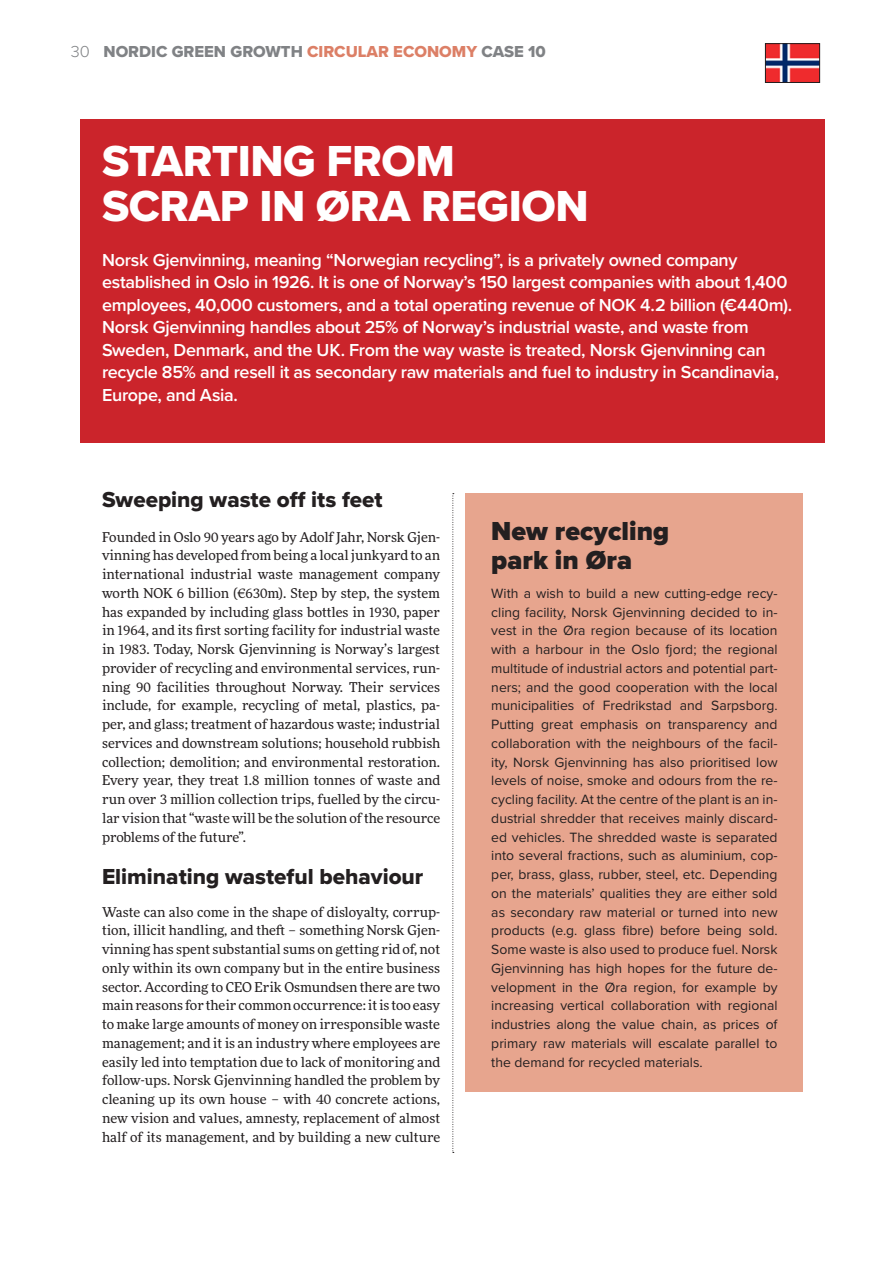
<style>
.page{position:relative;width:893px;height:1263px;background:#fff}
.page>*{position:absolute;margin:0;border:0;box-sizing:border-box;transform-origin:0 0}
.chapter_otsikko{font:45px/45px "Proxima Nova Extrabld";letter-spacing:-.01em;color:#fff}
.more-pikkuotsikko{font:900 27px/28.5px "Proxima Nova";color:#231f20}
.väliotsikko{font:22.5px "Proxima Nova Extrabld";color:#231f20}
.Theme_ingressi{font:600 18px/22.5px "Proxima Nova";letter-spacing:-.02em;color:#fff}
.Leipis-sis{font:16.5px "Proxima Nova Extrabld";color:#808285}
.t1{font:300 16.5px "Proxima Nova";color:#808285}
.asides{font:13.95px/18.8px "Proxima Nova";color:#231f20;text-align:justify}
.leipis{font:13.5px/18.8px "More Pro";color:#231f20;text-align:justify}
.s1{color:#dc7f66}
</style>
<div class="page">
<div style="left:81px;top:119px;width:744px;height:323px;background:#cb242b"></div>
<div style="left:466px;top:493px;width:337px;height:599px;background:#e7a58e"></div>
<svg style="left:452px;top:493px;width:2px;height:660px"></svg>
<img style="left:767px;top:45px;width:51px;height:36px">
<div style="left:765px;top:43px;width:55px;height:40px;border:1px solid #231f20"></div>
<p class="t1" style="left:71px;top:41px;width:21px">30</p>
<p class="Leipis-sis" style="left:103px;top:41px;width:444px">NORDIC GREEN GROWTH <span class="s1">CIRCULAR ECONOMY</span> CASE 10</p>
<p class="chapter_otsikko" style="left:102px;top:141px;width:488px">STARTING FROM<br>SCRAP IN ØRA REGION</p>
<p class="Theme_ingressi" style="left:102px;top:249px;width:692px">Norsk Gjenvinning, meaning “Norwegian recycling”, is a privately owned company established in Oslo in 1926. It is one of Norway’s 150 largest companies with about 1,400 employees, 40,000 customers, and a total operating revenue of NOK 4.2 billion (€440m).<br>Norsk Gjenvinning handles about 25% of Norway’s industrial waste, and waste from Sweden, Denmark, and the UK. From the way waste is treated, Norsk Gjenvinning can recycle 85% and resell it as secondary raw materials and fuel to industry in Scandinavia, Europe, and Asia.</p>
<p class="väliotsikko" style="left:102px;top:486px;width:282px">Sweeping waste off its feet</p>
<p class="leipis" style="left:102px;top:527px;width:340px">Founded in Oslo 90 years ago by Adolf Jahr, Norsk Gjen&shy;vinning has developed from being a local junkyard to an international industrial waste management company worth NOK 6 billion (€630m). Step by step, the system has expanded by including glass bottles in 1930, paper in 1964, and its first sorting facility for industrial waste in 1983. Today, Norsk Gjenvinning is Norway’s largest provider of recycling and environmental services, run&shy;ning 90 facilities throughout Norway. Their services include, for example, recycling of metal, plastics, pa&shy;per, and glass; treatment of hazardous waste; industrial services and downstream solutions; household rubbish collection; demolition; and environmental restoration.<br>Every year, they treat 1.8 million tonnes of waste and run over 3 million collection trips, fuelled by the circu&shy;lar vision that “waste will be the solution of the resource problems of the future”.</p>
<p class="väliotsikko" style="left:102px;top:863px;width:323px">Eliminating wasteful behaviour</p>
<p class="leipis" style="left:102px;top:902px;width:340px">Waste can also come in the shape of disloyalty, corrup&shy;tion, illicit handling, and theft – something Norsk Gjen&shy;vinning has spent substantial sums on getting rid of, not only within its own company but in the entire business sector. According to CEO Erik Osmundsen there are two main reasons for their common occurrence: it is too easy to make large amounts of money on irresponsible waste management; and it is an industry where employees are easily led into temptation due to lack of monitoring and follow-ups. Norsk Gjenvinning handled the problem by cleaning up its own house – with 40 concrete actions, new vision and values, amnesty, replacement of almost half of its management, and by building a new culture</p>
<p class="more-pikkuotsikko" style="left:491px;top:518px;width:179px">New recycling park in Øra</p>
<p class="asides" style="left:491px;top:584px;width:288px">With a wish to build a new cutting-edge recy&shy;cling facility, Norsk Gjenvinning decided to in&shy;vest in the Øra region because of its location with a harbour in the Oslo fjord; the regional multitude of industrial actors and potential part&shy;ners; and the good cooperation with the local municipalities of Fredrikstad and Sarpsborg.<br>Putting great emphasis on transparency and collaboration with the neighbours of the facil&shy;ity, Norsk Gjenvinning has also prioritised low levels of noise, smoke and odours from the re&shy;cycling facility. At the centre of the plant is an in&shy;dustrial shredder that receives mainly discard&shy;ed vehicles. The shredded waste is separated into several fractions, such as aluminium, cop&shy;per, brass, glass, rubber, steel, etc. Depending on the materials’ qualities they are either sold as secondary raw material or turned into new products (e.g. glass fibre) before being sold.<br>Some waste is also used to produce fuel. Norsk Gjenvinning has high hopes for the future de&shy;velopment in the Øra region, for example by increasing vertical collaboration with regional industries along the value chain, as prices of primary raw materials will escalate parallel to the demand for recycled materials.</p>
</div>
